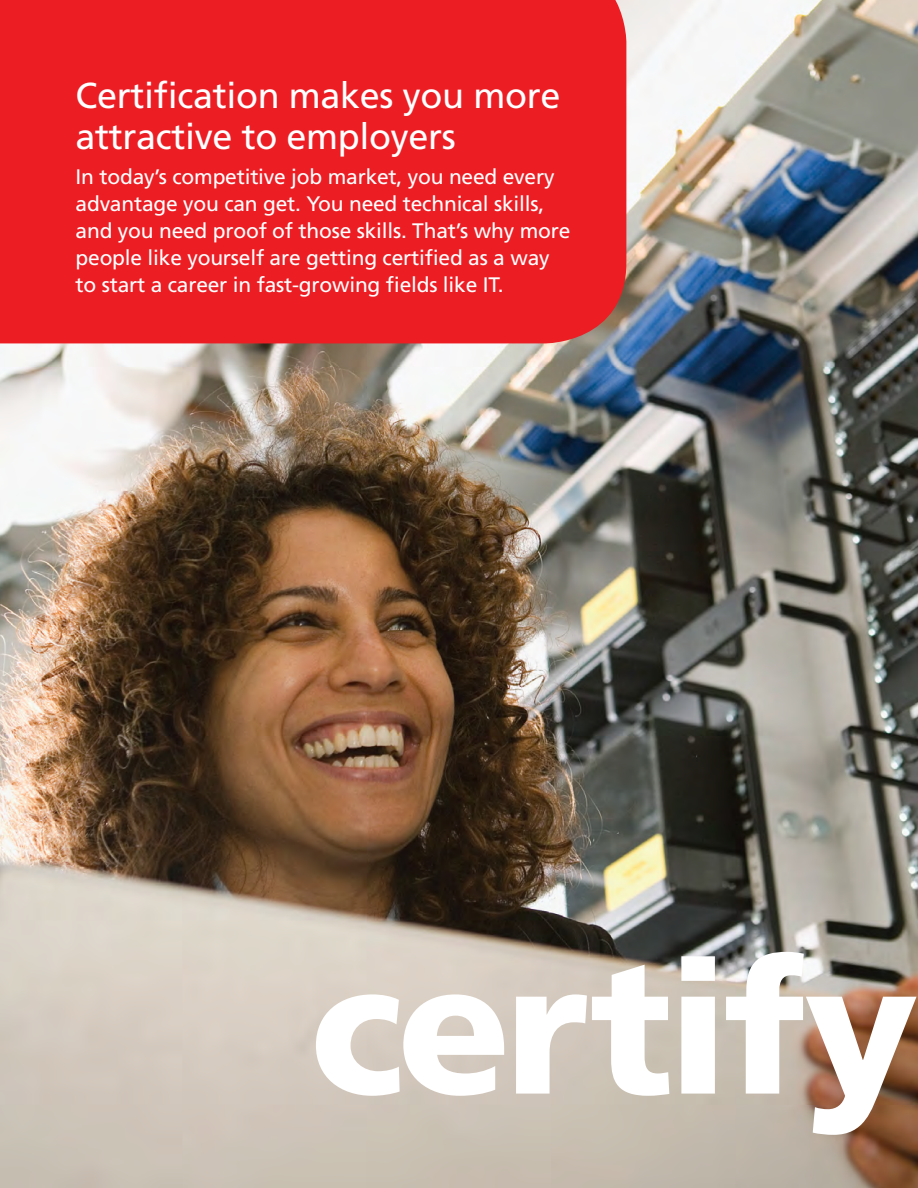
<style>
.page{position:relative;width:918px;height:1188px;background:#fff}
.page>*{position:absolute;margin:0;border:0;box-sizing:border-box;transform-origin:0 0}
.t1{font:900 186px "Frutiger";letter-spacing:-.03em;color:#fff}
.t2{font:36px/40.5px "Frutiger";letter-spacing:-.01em;color:#fff}
.t3{font:21px/27px "Frutiger";letter-spacing:-.01em;color:#fff}
</style>
<div class="page">
<img style="left:0;top:0;width:918px;height:1188px">
<div style="left:0;top:0;width:626px;height:343px;background:#ed1d24"></div>
<h2 class="t2" style="left:76px;top:75px;width:486px">Certification makes you more attractive to employers</h2>
<p class="t3" style="left:76px;top:163px;width:496px">In today’s competitive job market, you need every advantage you can get. You need technical skills, and you need proof of those skills. That’s why more people like yourself are getting certified as a way to start a career in fast-growing fields like IT.</p>
<h1 class="t1" style="left:310px;top:916px;width:609px">certify</h1>
</div>
